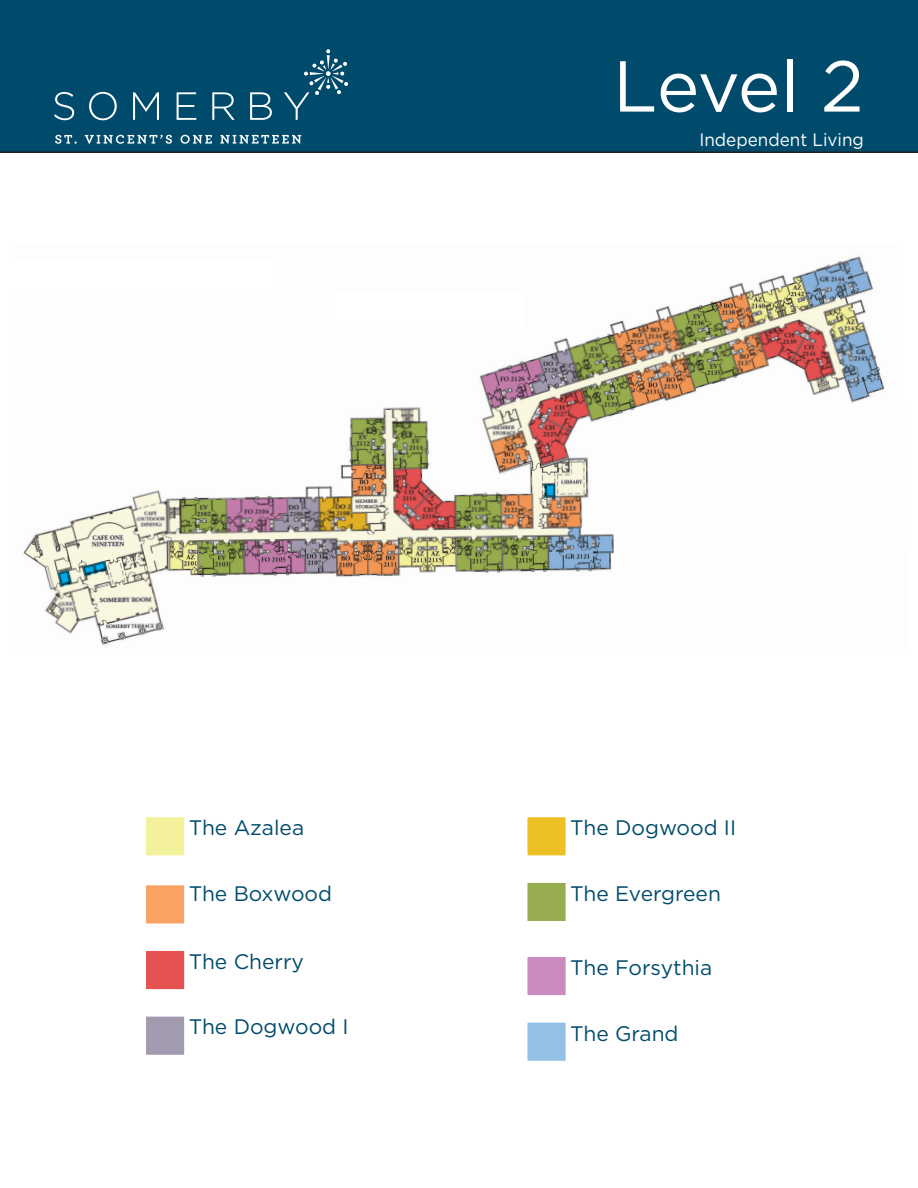
<style>
.page{position:relative;width:918px;height:1188px;background:#fff}
.page>*{position:absolute;margin:0;border:0;box-sizing:border-box;transform-origin:0 0}
.t1{font:72px "Gotham";letter-spacing:-.015em;color:#fff}
.t2{font:21px "Gotham";color:#004b6c}
.NEW_Body_Copy{font:18px "Gotham";color:#fff;scale:.95 1}
</style>
<div class="page">
<div style="left:0;top:0;width:918px;height:153px;background:#004b6c"></div>
<svg style="left:54px;top:92px;width:20px;height:28px"></svg>
<svg style="left:89px;top:92px;width:28px;height:28px"></svg>
<svg style="left:133px;top:92px;width:26px;height:28px"></svg>
<svg style="left:177px;top:92px;width:19px;height:28px"></svg>
<svg style="left:212px;top:92px;width:23px;height:28px"></svg>
<svg style="left:250px;top:92px;width:22px;height:28px"></svg>
<svg style="left:284px;top:50px;width:64px;height:70px;background:#195c7a"></svg>
<svg style="left:55px;top:135px;width:22px;height:9px"></svg>
<svg style="left:85px;top:135px;width:87px;height:9px"></svg>
<svg style="left:181px;top:135px;width:31px;height:9px"></svg>
<svg style="left:220px;top:135px;width:81px;height:9px"></svg>
<div style="left:523px;top:813px;width:47px;height:47px;background:#edc023;border:5px solid #fff"></div>
<div style="left:141px;top:881px;width:48px;height:47px;background:#f8a363;border:5px solid #fff"></div>
<img style="left:23px;top:256px;width:862px;height:390px">
<div style="left:523px;top:878px;width:47px;height:48px;background:#98ad4f;border:5px solid #fff"></div>
<div style="left:141px;top:946px;width:48px;height:48px;background:#e65151;border:5px solid #fff"></div>
<div style="left:141px;top:1012px;width:48px;height:47px;background:#a29bb0;border:5px solid #fff"></div>
<div style="left:523px;top:952px;width:47px;height:48px;background:#cb8cbd;border:5px solid #fff"></div>
<div style="left:523px;top:1018px;width:47px;height:47px;background:#95c0e6;border:5px solid #fff"></div>
<div style="left:141px;top:813px;width:48px;height:47px;background:#f3f19b;border:5px solid #fff"></div>
<div style="left:9px;top:260px;width:265px;height:34px;background:#fff"></div>
<div style="left:330px;top:294px;width:193px;height:33px;background:#fff"></div>
<p class="t1" style="left:613px;top:40px;width:253px">Level 2</p>
<p class="NEW_Body_Copy" style="left:699px;top:129px;width:175px">Independent Living</p>
<p class="t2" style="left:189px;top:815px;width:117px">The Azalea</p>
<p class="t2" style="left:189px;top:880px;width:145px">The Boxwood</p>
<p class="t2" style="left:189px;top:948px;width:117px">The Cherry</p>
<p class="t2" style="left:189px;top:1013px;width:161px">The Dogwood I</p>
<p class="t2" style="left:570px;top:815px;width:168px">The Dogwood II</p>
<p class="t2" style="left:570px;top:880px;width:152px">The Evergreen</p>
<p class="t2" style="left:570px;top:954px;width:144px">The Forsythia</p>
<p class="t2" style="left:570px;top:1020px;width:110px">The Grand</p>
</div>
